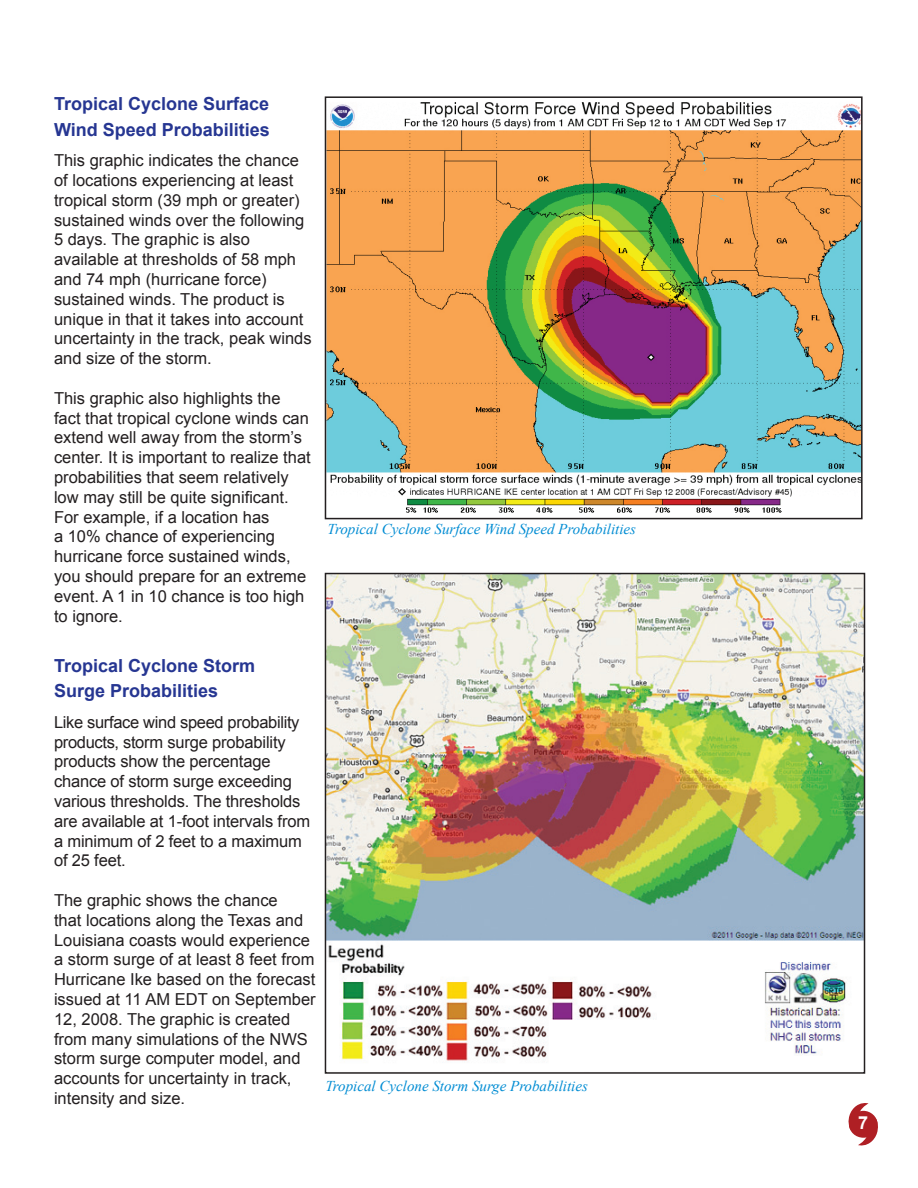
<style>
.page{position:relative;width:918px;height:1188px;background:#fff}
.page>*{position:absolute;margin:0;border:0;box-sizing:border-box;transform-origin:0 0}
.t1{font:700 18px/25.2px "Arial";color:#263692}
.t2{font:700 18px "Arial";color:#fff}
.t3{font:16.5px/19.8px "Arial";color:#231f20}
.t4{font:italic 15px "Times New Roman";color:#008cd3}
</style>
<div class="page">
<svg style="left:848px;top:1103px;width:30px;height:43px"></svg>
<img style="left:328px;top:576px;width:534px;height:485px">
<div style="left:325px;top:573px;width:540px;height:501px;border:2px solid #231f20"></div>
<img style="left:328px;top:102px;width:532px;height:411px">
<div style="left:325px;top:96px;width:538px;height:423px;border:2px solid #231f20"></div>
<p class="t1" style="left:54px;top:92px;width:217px">Tropical Cyclone Surface<br>Wind Speed Probabilities</p>
<p class="t3" style="left:54px;top:151px;width:259px">This graphic indicates the chance of locations experiencing at least tropical storm (39 mph or greater) sustained winds over the following<br>5 days. The graphic is also available at thresholds of 58 mph and 74 mph (hurricane force) sustained winds. The product is unique in that it takes into account uncertainty in the track, peak winds and size of the storm.</p>
<p class="t3" style="left:54px;top:388px;width:258px">This graphic also highlights the fact that tropical cyclone winds can extend well away from the storm’s center. It is important to realize that probabilities that seem relatively low may still be quite significant.<br>For example, if a location has<br>a 10% chance of experiencing hurricane force sustained winds, you should prepare for an extreme event. A 1 in 10 chance is too high to ignore.</p>
<p class="t1" style="left:54px;top:654px;width:203px">Tropical Cyclone Storm<br>Surge Probabilities</p>
<p class="t3" style="left:54px;top:712px;width:258px">Like surface wind speed probability products, storm surge probability products show the percentage chance of storm surge exceeding various thresholds. The thresholds are available at 1-foot intervals from a minimum of 2 feet to a maximum of 25 feet.</p>
<p class="t3" style="left:54px;top:890px;width:263px">The graphic shows the chance<br>that locations along the Texas and<br>Louisiana coasts would experience a storm surge of at least 8 feet from<br>Hurricane Ike based on the forecast issued at 11 AM EDT on September<br>12, 2008. The graphic is created from many simulations of the NWS storm surge computer model, and accounts for uncertainty in track, intensity and size.</p>
<p class="t4" style="left:328px;top:519px;width:310px">Tropical Cyclone Surface Wind Speed Probabilities</p>
<p class="t4" style="left:325px;top:1076px;width:264px">Tropical Cyclone Storm Surge Probabilities</p>
<p class="t2" style="left:858px;top:1111px;width:12px">7</p>
</div>
